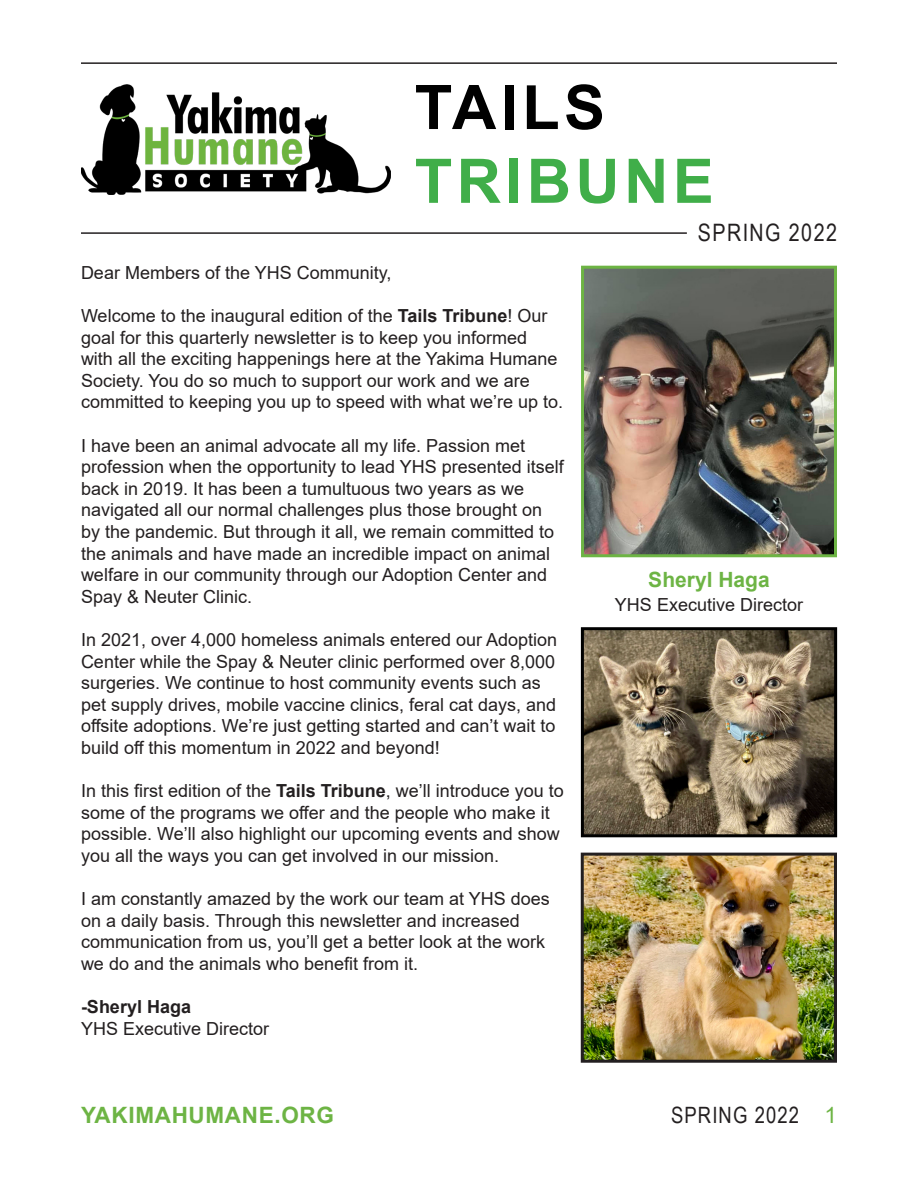
<style>
.page{position:relative;width:918px;height:1188px;background:#fff}
.page>*{position:absolute;margin:0;border:0;box-sizing:border-box;transform-origin:0 0}
.t1{font:700 61.5px/73.8px "Arial";letter-spacing:.07em;color:#40ae49}
.t2{font:24px "Arial Narrow";letter-spacing:.06em;color:#231f20}
.t3{font:700 22.5px "Arial";letter-spacing:.03em;color:#6db444}
.t4{font:22.5px "Arial Narrow";letter-spacing:.05em;color:#231f20}
.Recent_Adoptions{font:700 21px "Arial";color:#6db444}
.Paragraph_Style_1{font:18px/21.6px "Arial";color:#231f20}
.Recent_Adoptions-2{font:18px "Arial";color:#231f20}
.Paragraph_Style_1-2{font:700 18px "Arial";color:#231f20}
.s1{color:#000}
.s2{font-weight:700}
.s3{font-family:"Arial";color:#6db444}
</style>
<div class="page">
<hr style="left:81px;top:62px;width:756px;height:2px;background:#231f20">
<hr style="left:81px;top:232px;width:606px;height:2px;background:#231f20">
<img style="left:81px;top:84px;width:310px;height:111px">
<img style="left:585px;top:270px;width:248px;height:283px">
<div style="left:581px;top:266px;width:256px;height:291px;border:3px solid #6db444"></div>
<img style="left:585px;top:631px;width:248px;height:202px">
<div style="left:581px;top:627px;width:256px;height:210px;border:3px solid #000"></div>
<img style="left:585px;top:857px;width:248px;height:202px">
<div style="left:581px;top:853px;width:256px;height:210px;border:3px solid #231f20"></div>
<p class="t1" style="left:415px;top:71px;width:301px"><span class="s1">TAILS<br></span>TRIBUNE</p>
<p class="Paragraph_Style_1" style="left:81px;top:262px;width:312px">Dear Members of the YHS Community,</p>
<p class="Paragraph_Style_1" style="left:81px;top:305px;width:484px">Welcome to the inaugural edition of the <span class="s2">Tails Tribune</span>! Our goal for this quarterly newsletter is to keep you informed with all the exciting happenings here at the Yakima Humane Society. You do so much to support our work and we are committed to keeping you up to speed with what we’re up to.</p>
<p class="Paragraph_Style_1" style="left:81px;top:434px;width:484px">I have been an animal advocate all my life. Passion met profession when the opportunity to lead YHS presented itself back in 2019. It has been a tumultuous two years as we navigated all our normal challenges plus those brought on by the pandemic. But through it all, we remain committed to the animals and have made an incredible impact on animal welfare in our community through our Adoption Center and Spay &amp; Neuter Clinic.</p>
<p class="Paragraph_Style_1" style="left:81px;top:629px;width:478px">In 2021, over 4,000 homeless animals entered our Adoption Center while the Spay &amp; Neuter clinic performed over 8,000 surgeries. We continue to host community events such as pet supply drives, mobile vaccine clinics, feral cat days, and offsite adoptions. We’re just getting started and can’t wait to build off this momentum in 2022 and beyond!</p>
<p class="Paragraph_Style_1" style="left:81px;top:780px;width:484px">In this first edition of the <span class="s2">Tails Tribune</span>, we’ll introduce you to some of the programs we offer and the people who make it possible. We’ll also highlight our upcoming events and show you all the ways you can get involved in our mission.</p>
<p class="Paragraph_Style_1" style="left:81px;top:888px;width:470px">I am constantly amazed by the work our team at YHS does on a daily basis. Through this newsletter and increased communication from us, you’ll get a better look at the work we do and the animals who benefit from it.</p>
<p class="Paragraph_Style_1-2" style="left:81px;top:994px;width:112px">-Sheryl Haga</p>
<p class="Paragraph_Style_1" style="left:81px;top:1018px;width:190px">YHS Executive Director</p>
<p class="t2" style="left:698px;top:215px;width:141px">SPRING 2022</p>
<p class="Recent_Adoptions" style="left:648px;top:565px;width:123px">Sheryl Haga</p>
<p class="Recent_Adoptions-2" style="left:615px;top:592px;width:190px">YHS Executive Director</p>
<p class="t3" style="left:81px;top:1100px;width:255px">YAKIMAHUMANE.ORG</p>
<p class="t4" style="left:671px;top:1099px;width:167px">SPRING 2022 <span class="s3">1</span></p>
</div>
